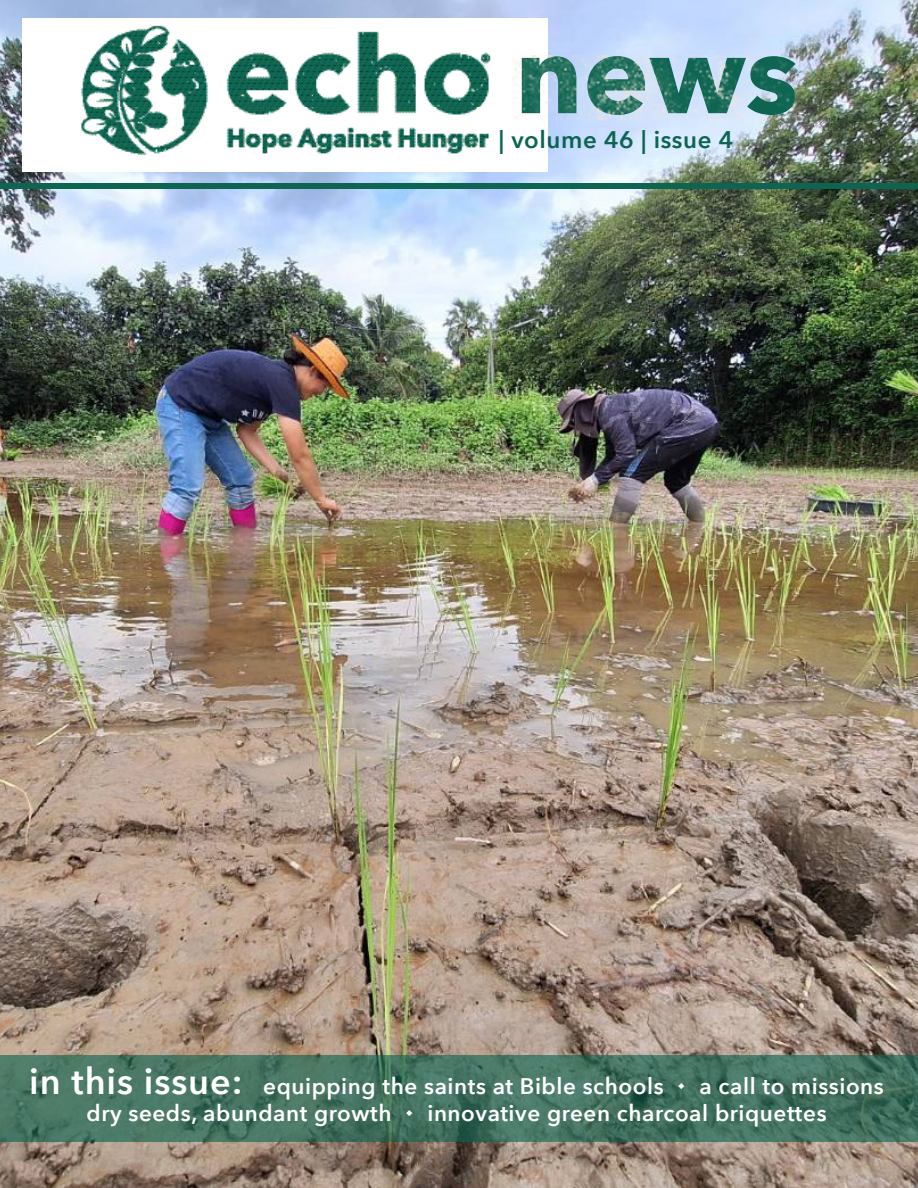
<style>
.page{position:relative;width:918px;height:1188px;background:#fff}
.page>*{position:absolute;margin:0;border:0;box-sizing:border-box;transform-origin:0 0}
.t1{font:700 111px "Avenir Next";color:#0c6451}
.t2{font:600 24px "Avenir Next";letter-spacing:.025em;color:#0c6451}
.ECHO_News_photo_caption{font:600 22.5px "Avenir Next";letter-spacing:.025em;color:#fff}
.s1{font-size:36px}
</style>
<div class="page">
<img style="left:0;top:0;width:918px;height:1188px">
<svg style="left:0;top:1055px;width:918px;height:86px;background:#447361"></svg>
<div style="left:0;top:184px;width:918px;height:5px;background:#0c6451"></div>
<img style="left:23px;top:19px;width:525px;height:152px">
<img style="left:512px;top:56px;width:287px;height:64px">
<svg style="left:679px;top:1083px;width:6px;height:6px"></svg>
<svg style="left:406px;top:1110px;width:7px;height:6px"></svg>
<p class="t1" style="left:515px;top:-22px;width:285px">news</p>
<p class="t2" style="left:499px;top:119px;width:236px">| volume 46 | issue 4</p>
<p class="ECHO_News_photo_caption" style="left:29px;top:1067px;width:636px"><span class="s1">in this issue:</span> equipping the saints at Bible schools</p>
<p class="ECHO_News_photo_caption" style="left:699px;top:1067px;width:186px">a call to missions</p>
<p class="ECHO_News_photo_caption" style="left:87px;top:1094px;width:307px">dry seeds, abundant growth</p>
<p class="ECHO_News_photo_caption" style="left:427px;top:1094px;width:401px">innovative green charcoal briquettes</p>
</div>
